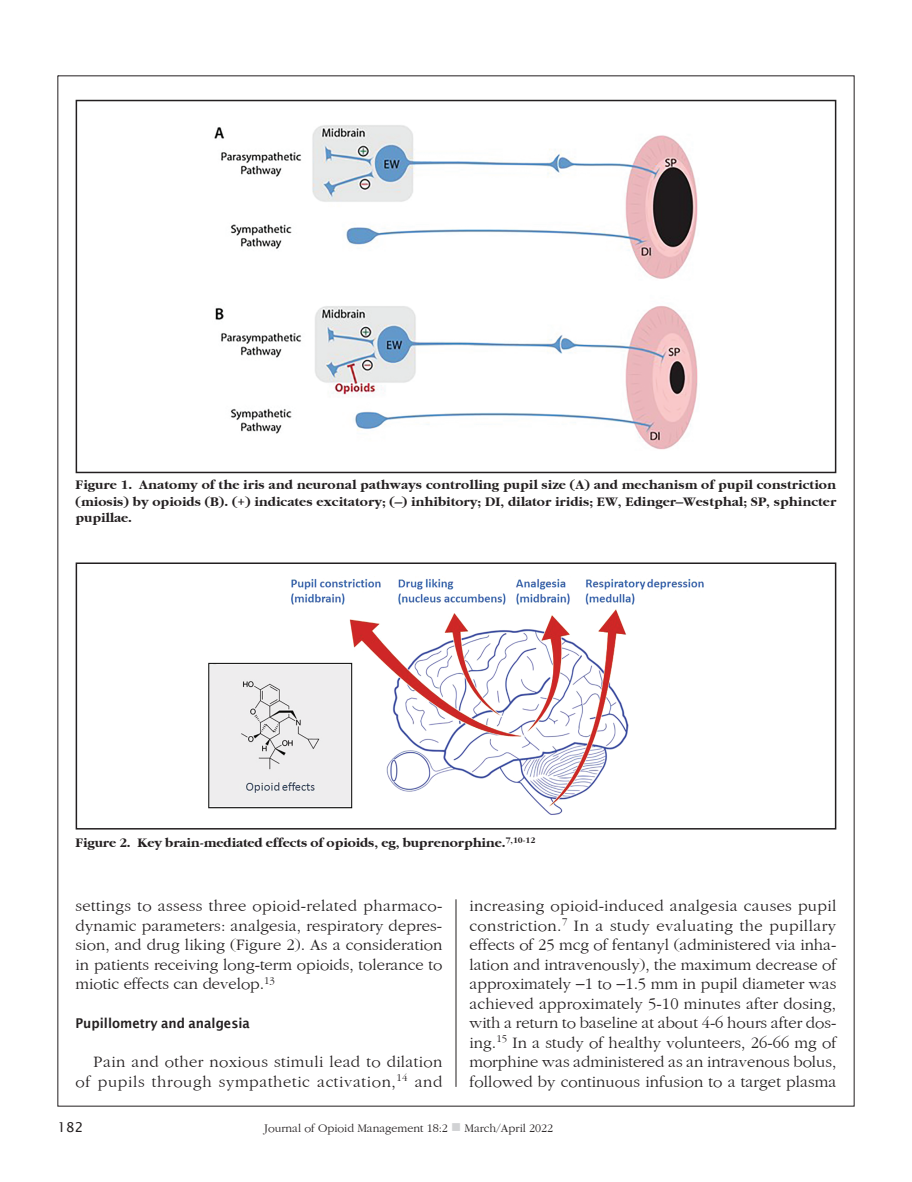
<style>
.page{position:relative;width:912px;height:1182px;background:#fff}
.page>*{position:absolute;margin:0;border:0;box-sizing:border-box;transform-origin:0 0}
.t1{font:16.5px/19.5px "Gatineau Plain";letter-spacing:.005em;color:#231f20;text-align:justify}
.t2{font:16.5px/19.5px "Gatineau Plain";letter-spacing:.04em;color:#231f20;text-align:right}
.t3{font:700 13.5px/16.2px "Gatineau";color:#231f20;text-align:justify}
.t4{font:600 13.5px "Lucida Sans";color:#231f20;scale:.93 1}
.t5{font:13.5px "Lucida Sans";color:#231f20}
.t6{font:12px "Gatineau Plain";color:#231f20}
.s1{color:#d1d2d4}
</style>
<div class="page">
<hr style="left:456px;top:899px;width:1px;height:188px;background:#231f20">
<img style="left:209px;top:576px;width:494px;height:239px">
<div style="left:76px;top:562px;width:760px;height:267px;border:2px solid #231f20"></div>
<img style="left:214px;top:125px;width:484px;height:325px">
<div style="left:76px;top:100px;width:760px;height:373px;border:2px solid #231f20"></div>
<p class="t3" style="left:76px;top:477px;width:762px">Figure 1. Anatomy of the iris and neuronal pathways controlling pupil size (A) and mechanism of pupil constriction (miosis) by opioids (B). (+) indicates excitatory; (–) inhibitory; DI, dilator iridis; EW, Edinger–Westphal; SP, sphincter pupillae.</p>
<p class="t3" style="left:76px;top:835px;width:461px">Figure 2. Key brain-mediated effects of opioids, eg, buprenorphine.<sup>7,10-12</sup></p>
<p class="t1" style="left:76px;top:896px;width:368px">settings to assess three opioid-related pharmaco&shy;dynamic parameters: analgesia, respiratory depres&shy;sion, and drug liking (Figure 2). As a consideration in patients receiving long-term opioids, tolerance to miotic effects can develop.<sup>13</sup></p>
<p class="t4" style="left:76px;top:1016px;width:189px">Pupillometry and analgesia</p>
<p class="t2" style="left:76px;top:1052px;width:368px">Pain and other noxious stimuli lead to dilation of pupils through sympathetic activation,<sup>14</sup> and</p>
<p class="t1" style="left:469px;top:896px;width:368px">increasing opioid-induced analgesia causes pupil constriction.<sup>7</sup> In a study evaluating the pupillary effects of 25 mcg of fentanyl (administered via inha&shy;lation and intravenously), the maximum decrease of approximately −1 to −1.5 mm in pupil diameter was achieved approximately 5-10 minutes after dosing, with a return to baseline at about 4-6 hours after dos&shy;ing.<sup>15</sup> In a study of healthy volunteers, 26-66 mg of morphine was administered as an intravenous bolus, followed by continuous infusion to a target plasma</p>
<p class="t5" style="left:58px;top:1118px;width:27px">182</p>
<p class="t6" style="left:264px;top:1121px;width:290px">Journal of Opioid Management 18:2 <span class="s1">■</span> March/April 2022</p>
</div>
